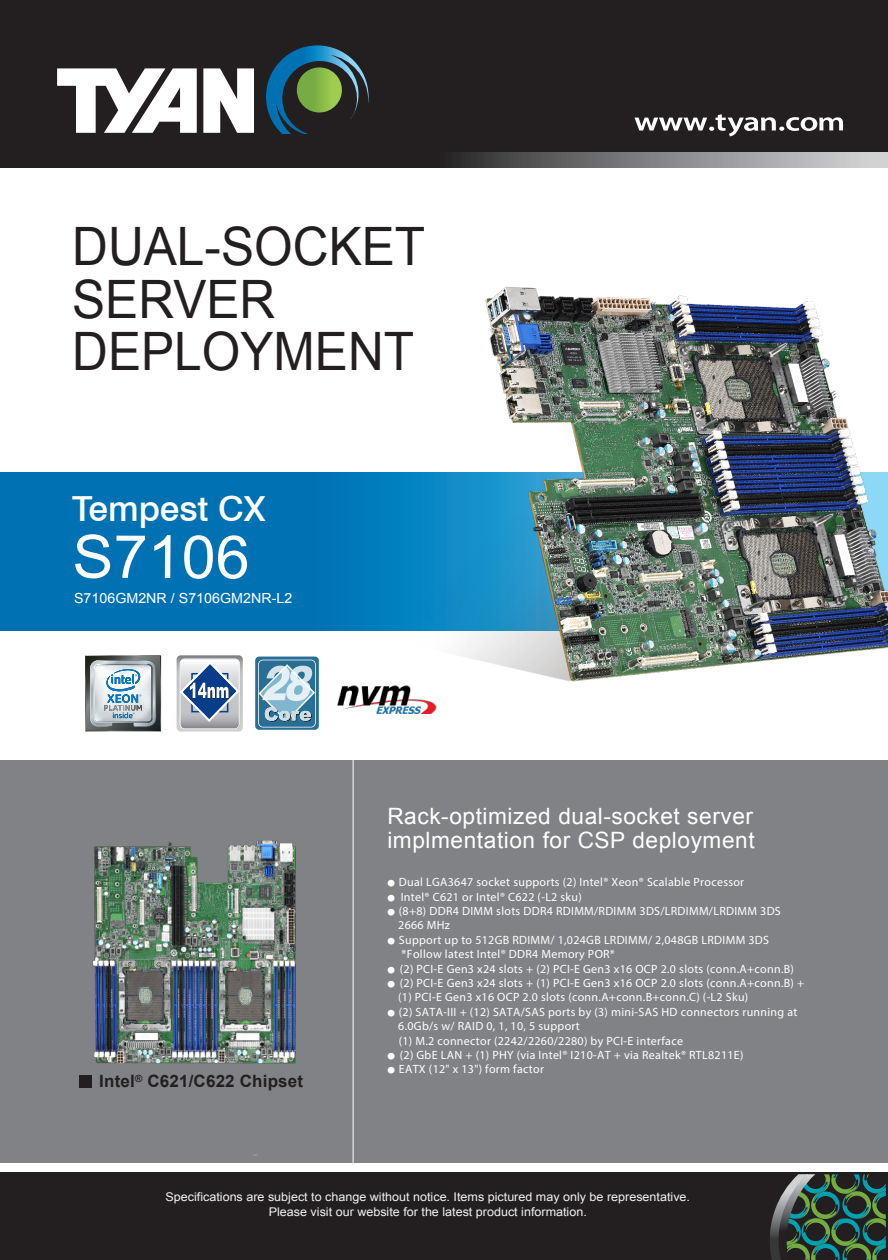
<style>
.page{position:relative;width:888px;height:1260px;background:#fff}
.page>*{position:absolute;margin:0;border:0;box-sizing:border-box;transform-origin:0 0}
.t1{font:59.7px "Arial";letter-spacing:-.01em;color:#fff}
.t2{font:52.95px/52.3px "Arial";color:#231f20;scale:.94 1}
.t3{font:500 34.5px "Swiss 721 BT";color:#fff}
.t4{font:22.5px/24px "Arial";letter-spacing:.025em;color:#fff}
.t5{font:700 16.95px "Arial";letter-spacing:.01em;color:#231f20}
.t6{font:13.95px "Arial";color:#fff}
.t7{font:12px/14.4px "Myriad";letter-spacing:.025em;color:#fff}
.t8{font:12px/14.4px "Arial";color:#f0f1f0;text-align:center;scale:1.05 1}
.s1{font-family:"Adobe Ming Std";font-weight:300;font-size:7.5px}
</style>
<div class="page">
<div style="left:0;top:472px;width:888px;height:159px;background:#0072b4"></div>
<div style="left:0;top:0;width:888px;height:157px;background:#231f20"></div>
<svg style="left:0;top:152px;width:888px;height:16px"></svg>
<div style="left:0;top:760px;width:888px;height:402px;background:#808285"></div>
<div style="left:0;top:1172px;width:888px;height:88px;background:#231f20"></div>
<svg style="left:770px;top:1174px;width:116px;height:86px"></svg>
<svg style="left:266px;top:45px;width:102px;height:89px"></svg>
<svg style="left:57px;top:68px;width:140px;height:65px"></svg>
<svg style="left:203px;top:68px;width:51px;height:65px;background:#d7d6d7"></svg>
<svg style="left:634px;top:114px;width:209px;height:22px"></svg>
<hr style="left:353px;top:754px;width:1px;height:411px;background:#fff">
<div style="left:79px;top:1075px;width:12px;height:13px;background:#231f20"></div>
<img style="left:92px;top:840px;width:204px;height:224px">
<img style="left:397px;top:286px;width:491px;height:396px">
<img style="left:337px;top:685px;width:100px;height:29px">
<svg style="left:177px;top:655px;width:66px;height:77px"></svg>
<svg style="left:85px;top:655px;width:76px;height:77px;background:#9ba8af"></svg>
<div style="left:255px;top:656px;width:64px;height:74px;background:linear-gradient(to right,#286f96,#286f96);border-radius:4px"></div>
<svg style="left:257px;top:660px;width:59px;height:67px;background:#83adc3"></svg>
<h2 class="t2" style="left:72px;top:221px;width:377px">DUAL-SOCKET<br>SERVER<br>DEPLOYMENT</h2>
<h3 class="t3" style="left:72px;top:487px;width:195px">Tempest CX</h3>
<h1 class="t1" style="left:72px;top:518px;width:179px">S7106</h1>
<p class="t6" style="left:74px;top:588px;width:220px">S7106GM2NR / S7106GM2NR-L2</p>
<h3 class="t5" style="left:99px;top:1070px;width:205px">Intel<sup>®</sup> C621/C622 Chipset</h3>
<h3 class="t4" style="left:387px;top:804px;width:369px">Rack-optimized dual-socket server implmentation for CSP deployment</h3>
<p class="t7" style="left:387px;top:875px;width:358px"><span class="s1">●</span> Dual LGA3647 socket supports (2) Intel® Xeon® Scalable Processor</p>
<p class="t7" style="left:387px;top:889px;width:196px"><span class="s1">●</span> Intel® C621 or Intel® C622 (-L2 sku)</p>
<p class="t7" style="left:398px;top:904px;width:384px;text-indent:-11px"><span class="s1">●</span> (8+8) DDR4 DIMM slots DDR4 RDIMM/RDIMM 3DS/LRDIMM/LRDIMM 3DS<br>2666 MHz</p>
<p class="t7" style="left:402px;top:932px;width:369px;text-indent:-14px"><span class="s1">●</span> Support up to 512GB RDIMM/ 1,024GB LRDIMM/ 2,048GB LRDIMM 3DS *Follow latest Intel® DDR4 Memory POR*</p>
<p class="t7" style="left:387px;top:961px;width:408px"><span class="s1">●</span> (2) PCI-E Gen3 x24 slots + (2) PCI-E Gen3 x16 OCP 2.0 slots (conn.A+conn.B)</p>
<p class="t7" style="left:398px;top:976px;width:407px;text-indent:-11px"><span class="s1">●</span> (2) PCI-E Gen3 x24 slots + (1) PCI-E Gen3 x16 OCP 2.0 slots (conn.A+conn.B) + (1) PCI-E Gen3 x16 OCP 2.0 slots (conn.A+conn.B+conn.C) (-L2 Sku)</p>
<p class="t7" style="left:398px;top:1004px;width:401px;text-indent:-11px"><span class="s1">●</span> (2) SATA-III + (12) SATA/SAS ports by (3) mini-SAS HD connectors running at<br>6.0Gb/s w/ RAID 0, 1, 10, 5 support<br>(1) M.2 connector (2242/2260/2280) by PCI-E interface</p>
<p class="t7" style="left:387px;top:1048px;width:358px"><span class="s1">●</span> (2) GbE LAN + (1) PHY (via Intel® I210-AT + via Realtek® RTL8211E)</p>
<p class="t7" style="left:387px;top:1062px;width:158px"><span class="s1">●</span> EATX (12" x 13") form factor</p>
<p class="t8" style="left:165px;top:1190px;width:501px">Specifications are subject to change without notice. Items pictured may only be representative.<br>Please visit our website for the latest product information.</p>
</div>
